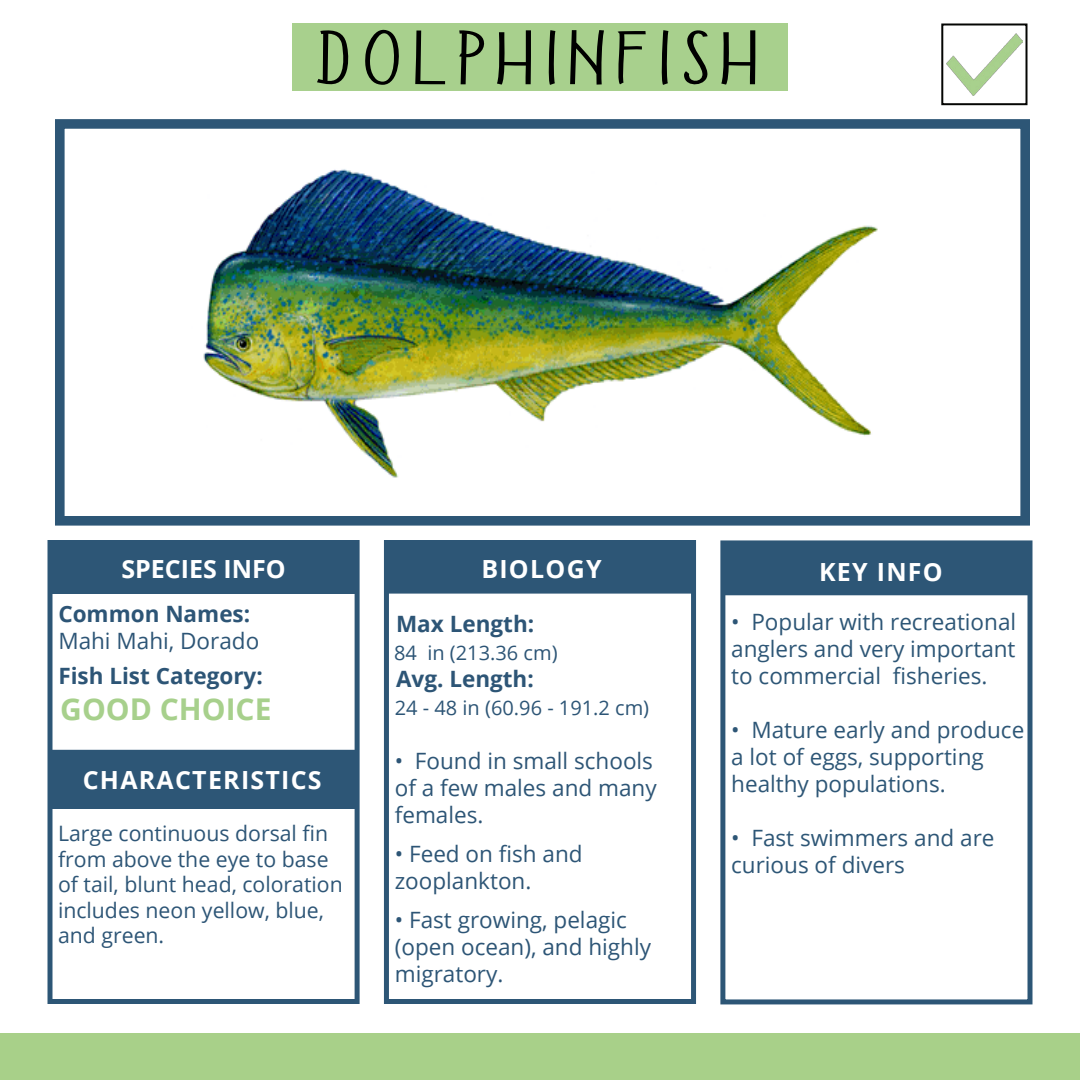
<style>
.page{position:relative;width:1080px;height:1080px;background:#fff}
.page>*{position:absolute;margin:0;border:0;box-sizing:border-box;transform-origin:0 0}
.t1{font:90px "Raport Sans Regular";letter-spacing:.1em;color:#000;scale:1.5 1}
.t2{font:700 30px "Open Sans";color:#a7d08c}
.t3{font:700 25px "Open Sans";letter-spacing:.05em;color:#fff}
.t4{font:700 25px "Open Sans";color:#fff}
.t5{font:22.5px/27px "Open Sans";color:#2d5676}
.t6{font:22.5px/27px "Open Sans";color:#2d5576}
.t7{font:700 22.5px "Open Sans";color:#2d5576}
.t8{font:21.25px/25.5px "Open Sans";color:#2d5576}
.t9{font:20px "Open Sans";color:#2d5576}
</style>
<div class="page">
<div style="left:384px;top:540px;width:312px;height:464px;border:5px solid #2d5676"></div>
<div style="left:720px;top:540px;width:312px;height:464px;border:5px solid #2d5676"></div>
<div style="left:386px;top:544px;width:305px;height:48px;background:#2d5676"></div>
<div style="left:385px;top:542px;width:307px;height:52px;border:2px solid #2d5676"></div>
<div style="left:292px;top:23px;width:496px;height:68px;background:#a8d08d"></div>
<div style="left:725px;top:545px;width:305px;height:49px;background:#2d5676"></div>
<div style="left:724px;top:544px;width:307px;height:51px;border:2px solid #2d5676"></div>
<img style="left:203px;top:169px;width:675px;height:309px">
<div style="left:55px;top:119px;width:975px;height:407px;border:10px solid #2d5676"></div>
<div style="left:48px;top:540px;width:312px;height:464px;border:5px solid #2d5676"></div>
<div style="left:51px;top:544px;width:305px;height:50px;background:#2d5676"></div>
<div style="left:50px;top:751px;width:305px;height:57px;background:#2d5676"></div>
<div style="left:49px;top:750px;width:307px;height:59px;border:2px solid #2d5676"></div>
<div style="left:0;top:1033px;width:1080px;height:47px;background:#a8d089"></div>
<img style="left:947px;top:33px;width:75px;height:63px">
<div style="left:941px;top:23px;width:87px;height:82px;border:2px solid #040503"></div>
<p class="t1" style="left:321px;top:1px;width:294px">DOLPHINFISH</p>
<p class="t4" style="left:121px;top:552px;width:166px">SPECIES INFO</p>
<p class="t3" style="left:481px;top:551px;width:122px">BIOLOGY</p>
<p class="t3" style="left:819px;top:555px;width:125px">KEY INFO</p>
<p class="t7" style="left:58px;top:598px;width:193px">Common Names:</p>
<p class="t6" style="left:58px;top:627px;width:202px">Mahi Mahi, Dorado</p>
<p class="t7" style="left:58px;top:660px;width:206px">Fish List Category:</p>
<p class="t2" style="left:60px;top:688px;width:213px">GOOD CHOICE</p>
<p class="t3" style="left:83px;top:762px;width:240px">CHARACTERISTICS</p>
<p class="t8" style="left:58px;top:820px;width:286px">Large continuous dorsal fin from above the eye to base of tail, blunt head, coloration includes neon yellow, blue, and green.</p>
<p class="t7" style="left:396px;top:608px;width:140px">Max Length:</p>
<p class="t9" style="left:394px;top:639px;width:165px">84 in (213.36 cm)</p>
<p class="t7" style="left:396px;top:663px;width:139px">Avg. Length:</p>
<p class="t9" style="left:395px;top:694px;width:256px">24 - 48 in (60.96 - 191.2 cm)</p>
<p class="t6" style="left:395px;top:746px;width:263px">• Found in small schools of a few males and many females.</p>
<p class="t6" style="left:395px;top:839px;width:189px">• Feed on fish and</p>
<p class="t6" style="left:395px;top:866px;width:138px">zooplankton.</p>
<p class="t6" style="left:395px;top:905px;width:258px">• Fast growing, pelagic (open ocean), and highly</p>
<p class="t6" style="left:395px;top:959px;width:110px">migratory.</p>
<p class="t5" style="left:731px;top:608px;width:287px;text-align:justify">• Popular with recreational anglers and very important to commercial fisheries.</p>
<p class="t5" style="left:731px;top:716px;width:295px">• Mature early and produce a lot of eggs, supporting healthy populations.</p>
<p class="t5" style="left:731px;top:824px;width:265px">• Fast swimmers and are curious of divers</p>
</div>
